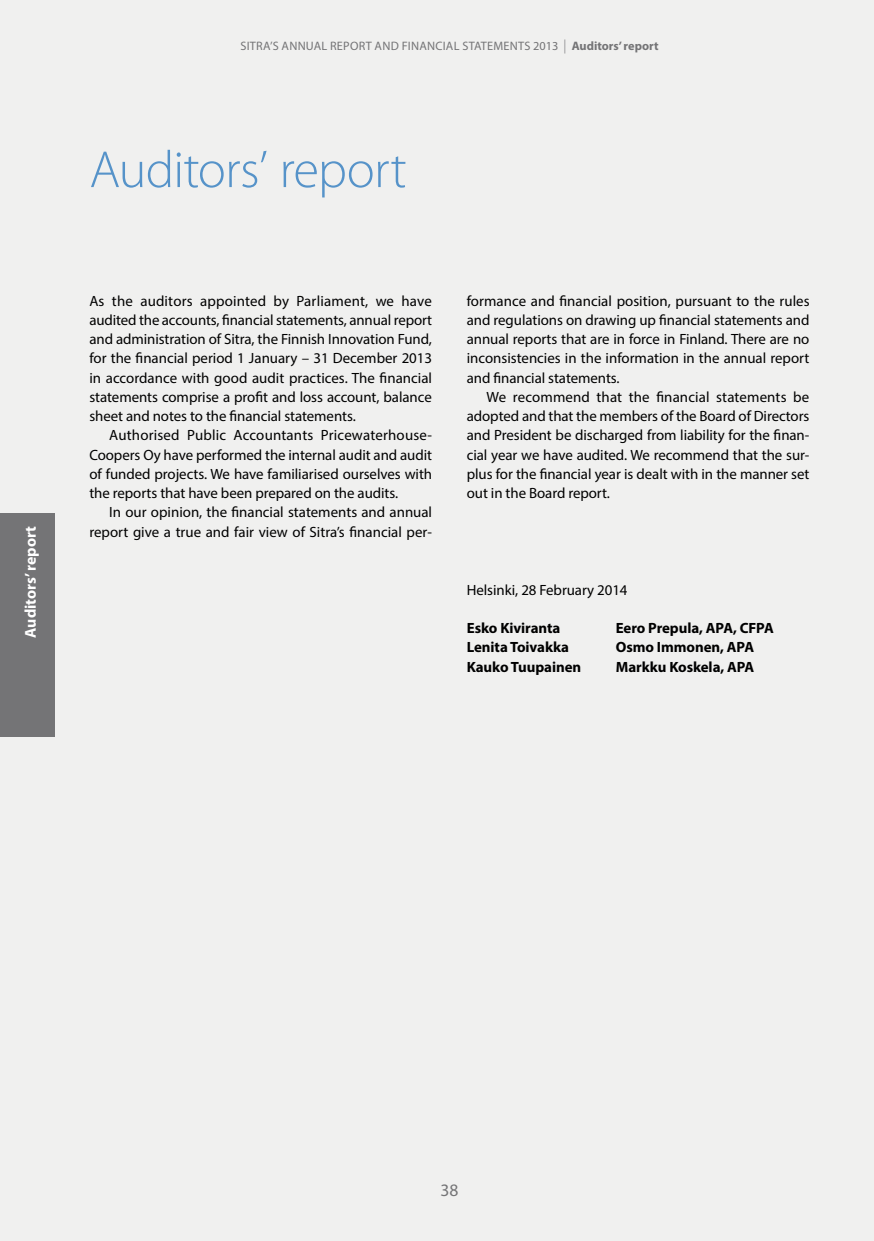
<style>
.page{position:relative;width:874px;height:1241px;background:#fff}
.page>*{position:absolute;margin:0;border:0;box-sizing:border-box;transform-origin:0 0}
.t1{font:300 52.5px "Myriad Pro";letter-spacing:-.015em;color:#5693c9}
.t2{font:17.5px "Myriad Pro";color:#747476}
.t3{font:700 15.75px "Myriad Pro";color:#fff}
.t4{font:14.88px/19.2px "Myriad Pro";letter-spacing:-.005em;color:#000;text-align:justify}
.t5{font:700 14.88px "Myriad Pro";letter-spacing:-.005em;color:#000}
.t6{font:12.25px "Myriad Pro";letter-spacing:.02em;color:#747476}
.s1{font-weight:300;font-size:14px}
.s2{font-weight:700}
</style>
<div class="page">
<div style="left:0;top:0;width:873px;height:1240px;background:#f0f0ef"></div>
<div style="left:0;top:513px;width:55px;height:223px;background:#747476"></div>
<p class="t3" style="left:20px;top:637px;width:113px;rotate:-90deg">Auditors’ report</p>
<p class="t6" style="left:240px;top:38px;width:419px">SITRA’S ANNUAL REPORT AND FINANCIAL STATEMENTS 2013 <span class="s1">|</span> <span class="s2">Auditors’ report</span></p>
<h1 class="t1" style="left:89px;top:138px;width:319px">Auditors’ report</h1>
<p class="t4" style="left:89px;top:291px;width:344px">As the auditors appointed by Parliament, we have audited the accounts, financial statements, annual report and administration of Sitra, the Finnish Innovation Fund, for the financial period 1 January – 31 December 2013 in accordance with good audit practices. The financial statements comprise a profit and loss account, balance sheet and notes to the financial statements.</p>
<p class="t4" style="left:89px;top:425px;width:344px;text-indent:20px">Authorised Public Accountants Pricewaterhouse-Coopers Oy have performed the internal audit and audit of funded projects. We have familiarised ourselves with the reports that have been prepared on the audits.</p>
<p class="t4" style="left:89px;top:502px;width:344px;text-align:right">In our opinion, the financial statements and annual report give a true and fair view of Sitra’s financial per-</p>
<p class="t4" style="left:466px;top:291px;width:344px">formance and financial position, pursuant to the rules and regulations on drawing up financial statements and annual reports that are in force in Finland. There are no inconsistencies in the information in the annual report and financial statements.</p>
<p class="t4" style="left:466px;top:387px;width:344px;text-indent:20px">We recommend that the financial statements be adopted and that the members of the Board of Directors and President be discharged from liability for the finan&shy;cial year we have audited. We recommend that the sur&shy;plus for the financial year is dealt with in the manner set out in the Board report.</p>
<p class="t4" style="left:466px;top:579px;width:162px">Helsinki, 28 February 2014</p>
<p class="t5" style="left:466px;top:618px;width:95px">Esko Kiviranta</p>
<p class="t5" style="left:615px;top:618px;width:159px">Eero Prepula, APA, CFPA</p>
<p class="t5" style="left:466px;top:637px;width:104px">Lenita Toivakka</p>
<p class="t5" style="left:615px;top:637px;width:140px">Osmo Immonen, APA</p>
<p class="t5" style="left:466px;top:656px;width:116px">Kauko Tuupainen</p>
<p class="t5" style="left:615px;top:656px;width:140px">Markku Koskela, APA</p>
<p class="t2" style="left:440px;top:1179px;width:19px">38</p>
</div>
